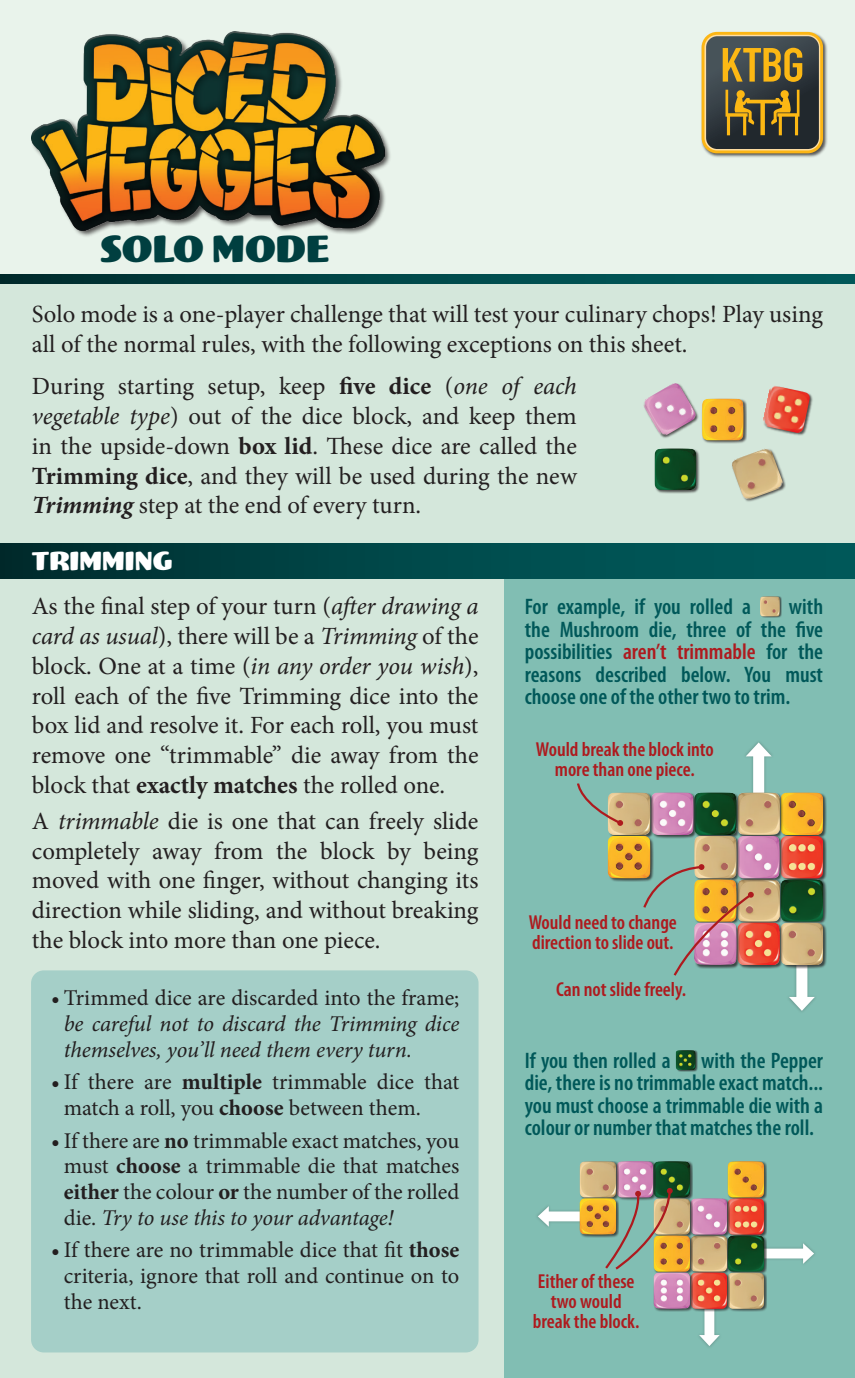
<style>
.page{position:relative;width:855px;height:1378px;background:#d4e7db}
.page>*{position:absolute;margin:0;border:0;box-sizing:border-box;transform-origin:0 0}
.t1{font:39.15px "Meatball";color:#003f40}
.t2{font:27px "Meatball";color:#fff}
.t3{font:24.75px/29.7px "Minion Pro";color:#231f20;text-align:justify}
.t4{font:22.5px/25.9px "Minion Pro";letter-spacing:-.005em;color:#231f20;text-align:justify}
.t5{font:600 condensed 22.5px/22.5px "Myriad Pro";color:#005859;text-align:justify}
.t6{font:italic 22.5px/25.9px "Minion Pro";letter-spacing:-.005em;color:#231f20;text-align:justify}
.t7{font:600 condensed 20.25px/20.2px "Myriad Pro";color:#ae1a1e;text-align:center}
.s1{font-weight:700}
.s2{font-style:italic}
.s3{font-weight:700;font-style:italic}
.s4{font-style:normal}
.s5{color:#ae1a1e}
</style>
<div class="page">
<div style="left:0;top:0;width:855px;height:274px;background:#e9f3eb"></div>
<div style="left:504px;top:561px;width:351px;height:817px;background:#81beb3"></div>
<div style="left:31px;top:970px;width:447px;height:382px;background:#a5cfc8;border-radius:13px"></div>
<div style="left:742px;top:739px;width:32px;height:75px;background:#231f20;opacity:.27"></div>
<div style="left:753px;top:752px;width:11px;height:59px;background:#fff"></div>
<svg style="left:745px;top:742px;width:26px;height:14px"></svg>
<div style="left:786px;top:933px;width:31px;height:80px;background:#231f20;opacity:.27"></div>
<div style="left:796px;top:936px;width:11px;height:65px;background:#fff"></div>
<svg style="left:789px;top:997px;width:26px;height:14px"></svg>
<div style="left:696px;top:1287px;width:26px;height:61px;background:#231f20;opacity:.27"></div>
<div style="left:704px;top:1290px;width:10px;height:47px;background:#fff"></div>
<svg style="left:699px;top:1335px;width:20px;height:11px"></svg>
<div style="left:743px;top:1240px;width:73px;height:26px;background:#231f20;opacity:.27"></div>
<div style="left:746px;top:1248px;width:59px;height:10px;background:#fff"></div>
<svg style="left:803px;top:1243px;width:11px;height:20px"></svg>
<div style="left:535px;top:1203px;width:65px;height:26px;background:#231f20;opacity:.27"></div>
<div style="left:546px;top:1211px;width:52px;height:10px;background:#fff"></div>
<svg style="left:538px;top:1206px;width:11px;height:20px"></svg>
<div style="left:31px;top:31px;width:361px;height:207px;background:#231f20;opacity:.75"></div>
<img style="left:32px;top:32px;width:352px;height:198px">
<div style="left:643px;top:383px;width:56px;height:55px;background:#231f20;opacity:.75"></div>
<img style="left:643px;top:383px;width:53px;height:53px">
<div style="left:763px;top:386px;width:50px;height:50px;background:#231f20;opacity:.75"></div>
<img style="left:763px;top:386px;width:47px;height:47px">
<div style="left:781px;top:792px;width:45px;height:46px;background:#231f20;opacity:.75"></div>
<img style="left:783px;top:792px;width:40px;height:43px">
<div style="left:727px;top:1161px;width:40px;height:39px;background:#231f20;opacity:.75"></div>
<img style="left:727px;top:1161px;width:37px;height:37px">
<div style="left:737px;top:792px;width:46px;height:46px;background:#231f20;opacity:.75"></div>
<img style="left:754px;top:882px;width:26px;height:40px">
<img style="left:693px;top:1237px;width:34px;height:35px">
<div style="left:731px;top:448px;width:54px;height:54px;background:#231f20;opacity:.75"></div>
<img style="left:731px;top:448px;width:52px;height:52px">
<div style="left:694px;top:792px;width:46px;height:46px;background:#231f20;opacity:.75"></div>
<div style="left:653px;top:1161px;width:40px;height:39px;background:#231f20;opacity:.75"></div>
<img style="left:656px;top:1161px;width:34px;height:36px">
<div style="left:651px;top:792px;width:46px;height:46px;background:#231f20;opacity:.75"></div>
<div style="left:616px;top:1161px;width:40px;height:39px;background:#231f20;opacity:.75"></div>
<div style="left:701px;top:398px;width:46px;height:46px;background:#231f20;opacity:.75"></div>
<img style="left:702px;top:399px;width:41px;height:41px">
<div style="left:781px;top:835px;width:45px;height:47px;background:#231f20;opacity:.75"></div>
<div style="left:727px;top:1198px;width:40px;height:39px;background:#231f20;opacity:.75"></div>
<div style="left:738px;top:835px;width:45px;height:47px;background:#231f20;opacity:.75"></div>
<div style="left:690px;top:1198px;width:40px;height:39px;background:#231f20;opacity:.75"></div>
<div style="left:694px;top:835px;width:46px;height:47px;background:#231f20;opacity:.75"></div>
<div style="left:653px;top:1198px;width:40px;height:39px;background:#231f20;opacity:.75"></div>
<div style="left:608px;top:792px;width:45px;height:46px;background:#231f20;opacity:.75"></div>
<div style="left:579px;top:1161px;width:40px;height:39px;background:#231f20;opacity:.75"></div>
<div style="left:608px;top:836px;width:45px;height:46px;background:#231f20;opacity:.75"></div>
<img style="left:608px;top:836px;width:42px;height:42px">
<div style="left:579px;top:1198px;width:40px;height:39px;background:#231f20;opacity:.75"></div>
<img style="left:580px;top:1198px;width:24px;height:36px">
<div style="left:780px;top:879px;width:46px;height:46px;background:#231f20;opacity:.75"></div>
<div style="left:727px;top:1235px;width:40px;height:40px;background:#231f20;opacity:.75"></div>
<div style="left:653px;top:1235px;width:40px;height:40px;background:#231f20;opacity:.75"></div>
<div style="left:654px;top:448px;width:46px;height:45px;background:#231f20;opacity:.75"></div>
<img style="left:654px;top:448px;width:42px;height:42px">
<div style="left:781px;top:922px;width:45px;height:46px;background:#231f20;opacity:.75"></div>
<div style="left:727px;top:1272px;width:40px;height:40px;background:#231f20;opacity:.75"></div>
<div style="left:738px;top:922px;width:45px;height:46px;background:#231f20;opacity:.75"></div>
<div style="left:690px;top:1272px;width:40px;height:40px;background:#231f20;opacity:.75"></div>
<div style="left:653px;top:1272px;width:40px;height:40px;background:#231f20;opacity:.75"></div>
<div style="left:701px;top:31px;width:127px;height:127px;background:#231f20;opacity:.75"></div>
<svg style="left:701px;top:32px;width:122px;height:121px;background:#72643a"></svg>
<svg style="left:0;top:274px;width:855px;height:10px;background:#004647"></svg>
<div style="left:0;top:543px;width:855px;height:35px;background:linear-gradient(to right,#002f30,#005f60)"></div>
<div style="left:760px;top:596px;width:21px;height:22px;background:#231f20;opacity:.75"></div>
<img style="left:760px;top:596px;width:20px;height:20px">
<div style="left:676px;top:1049px;width:21px;height:22px;background:#231f20;opacity:.75"></div>
<img style="left:676px;top:1050px;width:19px;height:20px">
<svg style="left:577px;top:783px;width:46px;height:43px"></svg>
<svg style="left:642px;top:864px;width:112px;height:112px"></svg>
<svg style="left:604px;top:1188px;width:68px;height:83px"></svg>
<p class="t1" style="left:100px;top:226px;width:230px">SOLO MODE</p>
<p class="t3" style="left:32px;top:300px;width:792px">Solo mode is a one-player challenge that will test your culinary chops! Play using all of the normal rules, with the following exceptions on this sheet.</p>
<p class="t3" style="left:32px;top:372px;width:546px">During starting setup, keep <span class="s1">five dice</span> (<span class="s2">one of each vegetable type</span>) out of the dice block, and keep them in the upside-down <span class="s1">box lid</span>. These dice are called the <span class="s1">Trimming dice</span>, and they will be used during the new <span class="s3">Trimming</span> step at the end of every turn.</p>
<p class="t2" style="left:32px;top:545px;width:142px">TRIMMING</p>
<p class="t3" style="left:32px;top:592px;width:448px">As the final step of your turn (<span class="s2">after drawing a card as usual</span>), there will be a <span class="s2">Trimming</span> of the block. One at a time (<span class="s2">in any order you wish</span>), roll each of the five Trimming dice into the box lid and resolve it. For each roll, you must remove one “trimmable” die away from the block that <span class="s1">exactly matches</span> the rolled one.</p>
<p class="t3" style="left:32px;top:806px;width:448px">A <span class="s2">trimmable</span> die is one that can freely slide completely away from the block by being moved with one finger, without changing its direction while sliding, and without breaking the block into more than one piece.</p>
<p class="t6" style="left:64px;top:985px;width:397px;text-indent:-13px"><span class="s4">• Trimmed dice are discarded into the frame; </span>be careful not to discard the Trimming dice themselves, you’ll need them every turn.</p>
<p class="t4" style="left:64px;top:1069px;width:397px;text-indent:-13px">• If there are <span class="s1">multiple</span> trimmable dice that match a roll, you <span class="s1">choose</span> between them.</p>
<p class="t4" style="left:64px;top:1127px;width:397px;text-indent:-13px">• If there are <span class="s1">no</span> trimmable exact matches, you must <span class="s1">choose</span> a trimmable die that matches <span class="s1">either</span> the colour <span class="s1">or</span> the number of the rolled die. <span class="s2">Try to use this to your advantage!</span></p>
<p class="t4" style="left:64px;top:1237px;width:397px;text-indent:-13px">• If there are no trimmable dice that fit <span class="s1">those </span>criteria, ignore that roll and continue on to the next.</p>
<p class="t5" style="left:525px;top:596px;width:228px">For example, if you rolled a</p>
<p class="t5" style="left:525px;top:596px;width:300px;text-indent:264px">with the Mushroom die, three of the five possibilities <span class="s5">aren’t trimmable</span> for the reasons described below. You must choose one of the other two to trim.</p>
<p class="t7" style="left:536px;top:739px;width:180px">Would break the block into more than one piece.</p>
<p class="t7" style="left:528px;top:912px;width:150px;text-align:left">Would need to change direction to slide out.</p>
<p class="t7" style="left:556px;top:979px;width:132px">Can not slide freely.</p>
<p class="t5" style="left:525px;top:1049px;width:147px">If you then rolled a</p>
<p class="t5" style="left:525px;top:1049px;width:300px;text-indent:176px">with the Pepper die, there is no trimmable exact match... you must choose a trimmable die with a colour or number that matches the roll.</p>
<p class="t7" style="left:533px;top:1271px;width:108px">Either of these two would break the block.</p>
</div>
